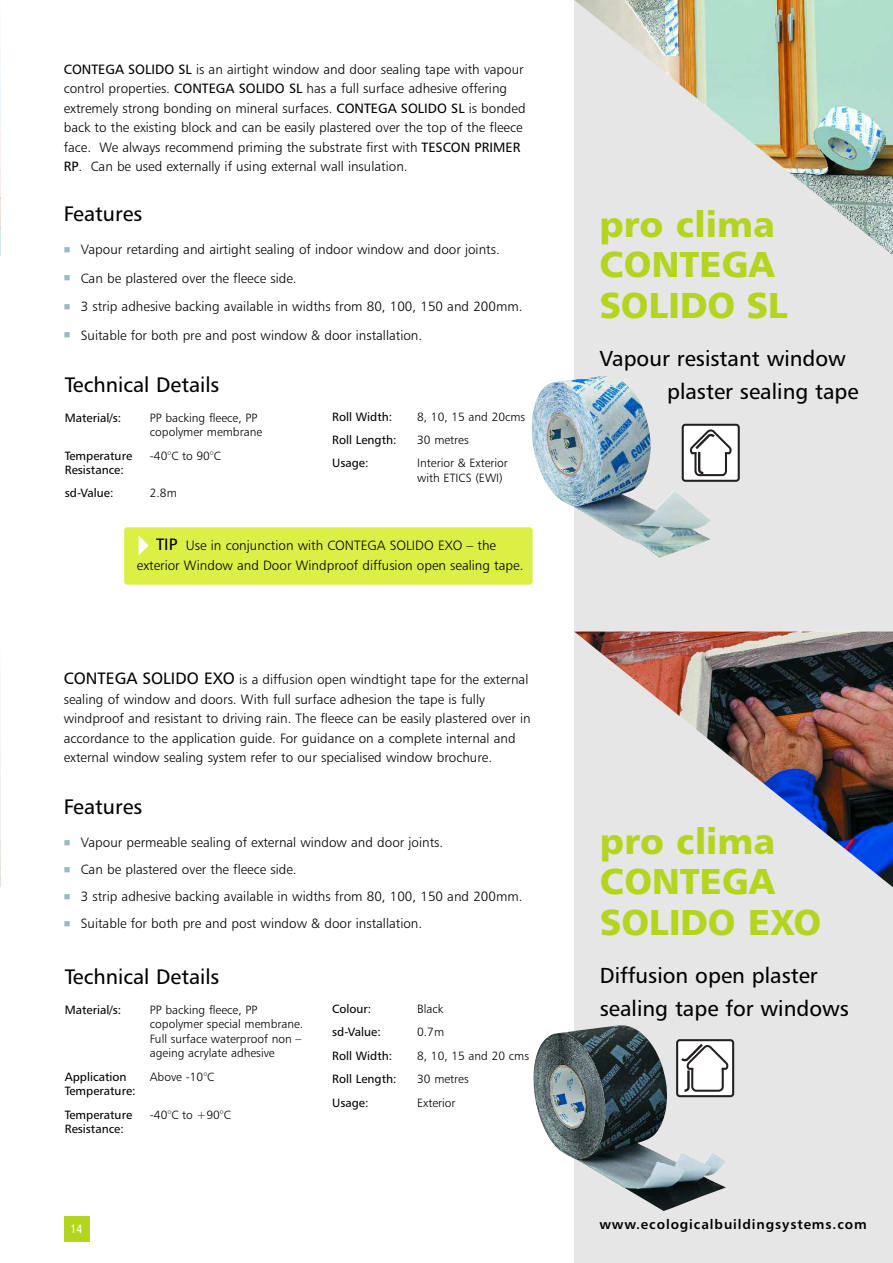
<style>
.page{position:relative;width:893px;height:1263px;background:#fff}
.page>*{position:absolute;margin:0;border:0;box-sizing:border-box;transform-origin:0 0}
.t1{font:36px/40.5px "Humanist 777 BT Black B";color:#b4d51f}
.t2{font:21.75px/33px "Humanist 777 BT Roman B";color:#000}
.t3{font:21px "Humanist 777 BT Roman B";color:#000}
.t4{font:13.5px/19.5px "Humanist 777 BT Light B";color:#000}
.t5{font:13.5px "Humanist 777 BT Bold B";letter-spacing:.065em;color:#000}
.t6{font:12px/14.4px "Humanist 777 BT Light B";color:#000}
.t7{font:12px/23.5px "Humanist 777 BT Roman B";color:#000}
.t8{font:12px "Humanist 777 BT Roman Condensed B";color:#fff}
.s1{font-family:"Humanist 777 BT Roman B"}
.s2{color:#99b8bf}
.s3{font-family:"Humanist 777 BT Roman B";font-size:16.5px}
</style>
<div class="page">
<div style="left:574px;top:0;width:319px;height:1263px;background:#e6e6e6"></div>
<div style="left:64px;top:1216px;width:25px;height:26px;background:#b4d51f"></div>
<img style="left:0;top:43px;width:1px;height:213px">
<img style="left:0;top:689px;width:1px;height:198px">
<img style="left:531px;top:376px;width:180px;height:181px">
<img style="left:574px;top:0;width:319px;height:256px">
<div style="left:124px;top:527px;width:409px;height:58px;background:#dcef44;border-radius:3px"></div>
<svg style="left:139px;top:536px;width:10px;height:19px"></svg>
<svg style="left:682px;top:424px;width:58px;height:58px;background:#c8c7c7"></svg>
<img style="left:574px;top:631px;width:319px;height:257px">
<img style="left:533px;top:1025px;width:193px;height:186px">
<svg style="left:676px;top:1039px;width:58px;height:58px;background:#c7c6c7"></svg>
<p class="t4" style="left:64px;top:61px;width:463px"><span class="s1">CONTEGA SOLIDO SL</span> is an airtight window and door sealing tape with vapour control properties. <span class="s1">CONTEGA SOLIDO SL</span> has a full surface adhesive offering extremely strong bonding on mineral surfaces. <span class="s1">CONTEGA SOLIDO SL</span> is bonded back to the existing block and can be easily plastered over the top of the fleece face. We always recommend priming the substrate first with <span class="s1">TESCON PRIMER RP</span>. Can be used externally if using external wall insulation.</p>
<h3 class="t3" style="left:64px;top:205px;width:80px">Features</h3>
<p class="t4" style="left:64px;top:241px;width:438px"><span class="s2">■</span> Vapour retarding and airtight sealing of indoor window and door joints.</p>
<p class="t4" style="left:64px;top:269px;width:234px"><span class="s2">■</span> Can be plastered over the fleece side.</p>
<p class="t4" style="left:64px;top:298px;width:460px"><span class="s2">■</span> 3 strip adhesive backing available in widths from 80, 100, 150 and 200mm.</p>
<p class="t4" style="left:64px;top:326px;width:360px"><span class="s2">■</span> Suitable for both pre and post window &amp; door installation.</p>
<h3 class="t3" style="left:65px;top:376px;width:156px">Technical Details</h3>
<p class="t7" style="left:65px;top:407px;width:58px">Material/s:</p>
<p class="t6" style="left:150px;top:411px;width:114px">PP backing fleece, PP copolymer membrane</p>
<p class="t7" style="left:65px;top:445px;width:69px">Temperature</p>
<p class="t6" style="left:150px;top:449px;width:72px">-40°C to 90°C</p>
<p class="t7" style="left:65px;top:459px;width:61px">Resistance: sd-Value:</p>
<p class="t6" style="left:150px;top:487px;width:28px">2.8m</p>
<p class="t7" style="left:332px;top:405px;width:62px">Roll Width:</p>
<p class="t6" style="left:417px;top:410px;width:110px">8, 10, 15 and 20cms</p>
<p class="t7" style="left:332px;top:429px;width:66px">Roll Length:</p>
<p class="t6" style="left:417px;top:434px;width:53px">30 metres</p>
<p class="t7" style="left:332px;top:452px;width:38px">Usage:</p>
<p class="t6" style="left:417px;top:457px;width:92px">Interior &amp; Exterior with ETICS (EWI)</p>
<p class="t4" style="left:137px;top:537px;width:388px;text-indent:19px"><span class="s3">TIP</span> Use in conjunction with CONTEGA SOLIDO EXO – the exterior Window and Door Windproof diffusion open sealing tape.</p>
<p class="t4" style="left:64px;top:671px;width:468px"><span class="s3">CONTEGA SOLIDO EXO</span> is a diffusion open windtight tape for the external sealing of window and doors. With full surface adhesion the tape is fully windproof and resistant to driving rain. The fleece can be easily plastered over in accordance to the application guide. For guidance on a complete internal and external window sealing system refer to our specialised window brochure.</p>
<h3 class="t3" style="left:64px;top:798px;width:80px">Features</h3>
<p class="t4" style="left:64px;top:834px;width:381px"><span class="s2">■</span> Vapour permeable sealing of external window and door joints.</p>
<p class="t4" style="left:64px;top:861px;width:234px"><span class="s2">■</span> Can be plastered over the fleece side.</p>
<p class="t4" style="left:64px;top:888px;width:460px"><span class="s2">■</span> 3 strip adhesive backing available in widths from 80, 100, 150 and 200mm.</p>
<p class="t4" style="left:64px;top:915px;width:360px"><span class="s2">■</span> Suitable for both pre and post window &amp; door installation.</p>
<h3 class="t3" style="left:65px;top:968px;width:156px">Technical Details</h3>
<p class="t7" style="left:65px;top:999px;width:58px">Material/s:</p>
<p class="t6" style="left:150px;top:1003px;width:155px">PP backing fleece, PP copolymer special membrane.<br>Full surface waterproof non – ageing acrylate adhesive</p>
<p class="t7" style="left:65px;top:1066px;width:63px">Application</p>
<p class="t6" style="left:150px;top:1070px;width:66px">Above -10°C</p>
<p class="t7" style="left:65px;top:1080px;width:72px">Temperature:<br>Temperature</p>
<p class="t6" style="left:150px;top:1108px;width:82px">-40°C to +90°C</p>
<p class="t7" style="left:65px;top:1118px;width:61px">Resistance:</p>
<p class="t7" style="left:332px;top:998px;width:41px">Colour:</p>
<p class="t6" style="left:417px;top:1002px;width:28px">Black</p>
<p class="t7" style="left:332px;top:1021px;width:50px">sd-Value:</p>
<p class="t6" style="left:417px;top:1026px;width:28px">0.7m</p>
<p class="t7" style="left:332px;top:1045px;width:62px">Roll Width:</p>
<p class="t6" style="left:417px;top:1049px;width:113px">8, 10, 15 and 20 cms</p>
<p class="t7" style="left:332px;top:1068px;width:66px">Roll Length:</p>
<p class="t6" style="left:417px;top:1073px;width:53px">30 metres</p>
<p class="t7" style="left:332px;top:1092px;width:38px">Usage:</p>
<p class="t6" style="left:417px;top:1096px;width:40px">Exterior</p>
<p class="t8" style="left:71px;top:1224px;width:13px">14</p>
<h1 class="t1" style="left:599px;top:207px;width:190px">pro clima<br>CONTEGA<br>SOLIDO SL</h1>
<h2 class="t2" style="left:667px;top:344px;width:193px;text-indent:-68px">Vapour resistant window plaster sealing tape</h2>
<h1 class="t1" style="left:600px;top:824px;width:223px">pro clima<br>CONTEGA<br>SOLIDO EXO</h1>
<h2 class="t2" style="left:600px;top:960px;width:251px">Diffusion open plaster sealing tape for windows</h2>
<p class="t5" style="left:599px;top:1219px;width:269px">www.ecologicalbuildingsystems.com</p>
</div>
